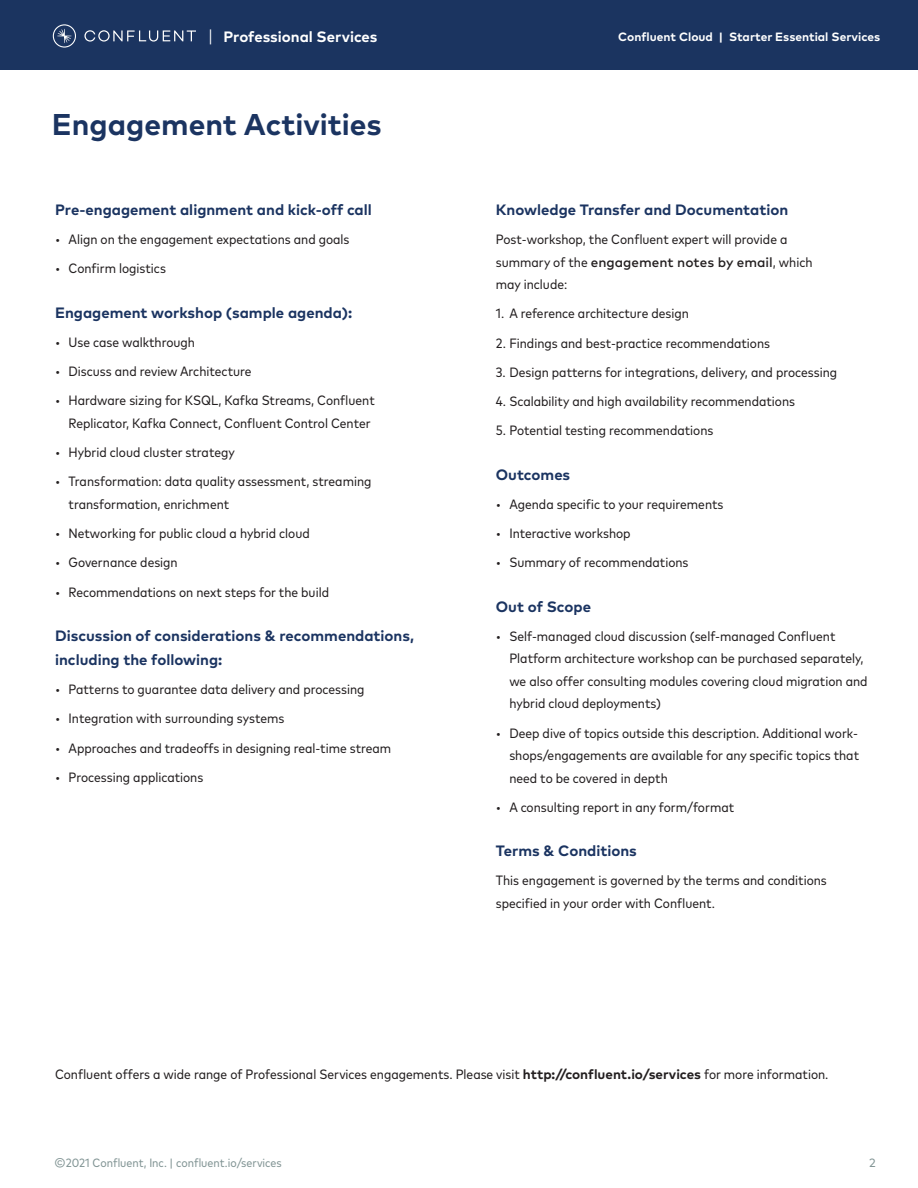
<style>
.page{position:relative;width:918px;height:1188px;background:#fff}
.page>*{position:absolute;margin:0;border:0;box-sizing:border-box;transform-origin:0 0}
.t1{font:700 30px "Mark Pro";color:#1b3461}
.t2{font:700 15px/24px "Mark Pro";color:#1b3461}
.t3{font:700 15px "Mark Pro";color:#fff}
.t4{font:condensed 13.5px/22.5px "Mark Pro";color:#231f20}
.t5{font:condensed 12px "Mark Pro";color:#819494}
.t6{font:700 12px "Mark OT";color:#fff}
.t7{font:12px "Mark Pro";color:#819494}
.s1{font-family:"Mark OT";font-weight:300;font-size:18px}
.s2{font-weight:500;font-stretch:normal}
.s3{font-weight:700;font-stretch:normal}
</style>
<div class="page">
<div style="left:0;top:0;width:918px;height:69px;background:#1b3460"></div>
<svg style="left:84px;top:30px;width:112px;height:12px"></svg>
<svg style="left:53px;top:24px;width:23px;height:24px"></svg>
<p class="t3" style="left:208px;top:25px;width:171px"><span class="s1">|</span> Professional Services</p>
<p class="t6" style="left:618px;top:29px;width:263px">Confluent Cloud | Starter Essential Services</p>
<h1 class="t1" style="left:52px;top:102px;width:331px">Engagement Activities</h1>
<p class="t2" style="left:55px;top:196px;width:318px">Pre-engagement alignment and kick-off call</p>
<p class="t4" style="left:55px;top:227px;width:296px">• Align on the engagement expectations and goals</p>
<p class="t4" style="left:55px;top:256px;width:112px">• Confirm logistics</p>
<p class="t2" style="left:55px;top:299px;width:299px">Engagement workshop (sample agenda):</p>
<p class="t4" style="left:55px;top:330px;width:142px">• Use case walkthrough</p>
<p class="t4" style="left:55px;top:359px;width:198px">• Discuss and review Architecture</p>
<p class="t4" style="left:69px;top:388px;width:308px;text-indent:-14px">• Hardware sizing for KSQL, Kafka Streams, Confluent<br>Replicator, Kafka Connect, Confluent Control Center</p>
<p class="t4" style="left:55px;top:440px;width:181px">• Hybrid cloud cluster strategy</p>
<p class="t4" style="left:69px;top:469px;width:304px;text-indent:-14px">• Transformation: data quality assessment, streaming transformation, enrichment</p>
<p class="t4" style="left:55px;top:521px;width:256px">• Networking for public cloud a hybrid cloud</p>
<p class="t4" style="left:55px;top:550px;width:124px">• Governance design</p>
<p class="t4" style="left:55px;top:580px;width:276px">• Recommendations on next steps for the build</p>
<p class="t2" style="left:55px;top:622px;width:361px">Discussion of considerations &amp; recommendations, including the following:</p>
<p class="t4" style="left:55px;top:677px;width:311px">• Patterns to guarantee data delivery and processing</p>
<p class="t4" style="left:55px;top:706px;width:231px">• Integration with surrounding systems</p>
<p class="t4" style="left:55px;top:736px;width:338px">• Approaches and tradeoffs in designing real-time stream</p>
<p class="t4" style="left:55px;top:765px;width:150px">• Processing applications</p>
<p class="t2" style="left:496px;top:196px;width:294px">Knowledge Transfer and Documentation</p>
<p class="t4" style="left:496px;top:227px;width:318px">Post-workshop, the Confluent expert will provide a summary of the <span class="s2">engagement notes by email</span>, which may include:</p>
<p class="t4" style="left:496px;top:301px;width:195px">1. A reference architecture design</p>
<p class="t4" style="left:496px;top:331px;width:276px">2. Findings and best-practice recommendations</p>
<p class="t4" style="left:496px;top:360px;width:343px">3. Design patterns for integrations, delivery, and processing</p>
<p class="t4" style="left:496px;top:389px;width:301px">4. Scalability and high availability recommendations</p>
<p class="t4" style="left:496px;top:418px;width:219px">5. Potential testing recommendations</p>
<p class="t2" style="left:496px;top:461px;width:76px">Outcomes</p>
<p class="t4" style="left:496px;top:492px;width:229px">• Agenda specific to your requirements</p>
<p class="t4" style="left:496px;top:521px;width:136px">• Interactive workshop</p>
<p class="t4" style="left:496px;top:550px;width:194px">• Summary of recommendations</p>
<p class="t2" style="left:496px;top:593px;width:97px">Out of Scope</p>
<p class="t4" style="left:509px;top:624px;width:360px;text-indent:-14px">• Self-managed cloud discussion (self-managed Confluent Platform architecture workshop can be purchased separately, we also offer consulting modules covering cloud migration and hybrid cloud deployments)</p>
<p class="t4" style="left:509px;top:721px;width:351px;text-align:justify;text-indent:-14px">• Deep dive of topics outside this description. Additional work&shy;shops/engagements are available for any specific topics that need to be covered in depth</p>
<p class="t4" style="left:496px;top:795px;width:240px">• A consulting report in any form/format</p>
<p class="t2" style="left:496px;top:838px;width:143px">Terms &amp; Conditions</p>
<p class="t4" style="left:496px;top:868px;width:333px">This engagement is governed by the terms and conditions specified in your order with Confluent.</p>
<p class="t4" style="left:55px;top:1062px;width:775px">Confluent offers a wide range of Professional Services engagements. Please visit <span class="s3">http://confluent.io/services</span> for more information.</p>
<p class="t5" style="left:55px;top:1154px;width:229px">©2021 Confluent, Inc. | confluent.io/services</p>
<p class="t7" style="left:869px;top:1154px;width:8px">2</p>
</div>
